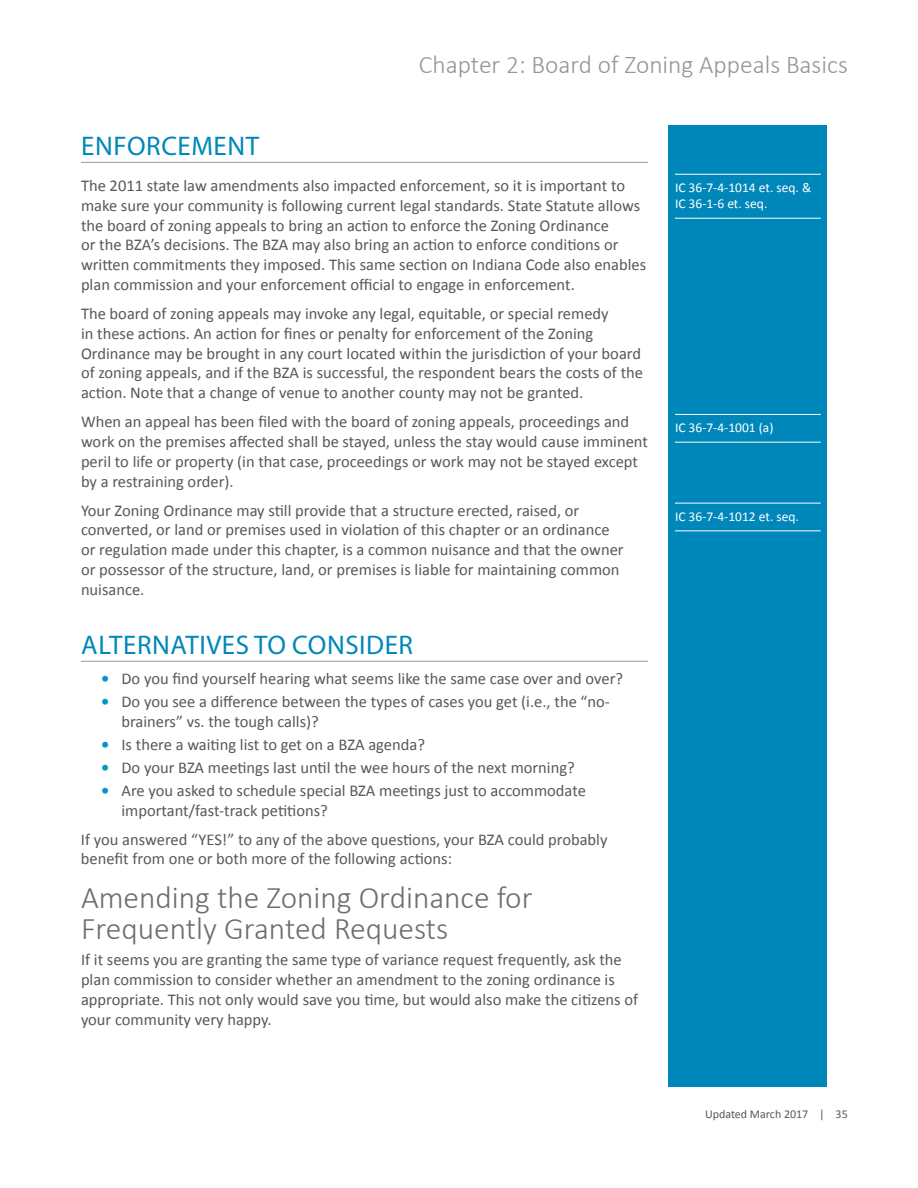
<style>
.page{position:relative;width:918px;height:1188px;background:#fff}
.page>*{position:absolute;margin:0;border:0;box-sizing:border-box;transform-origin:0 0}
.t1{font:300 31.5px/31.5px "Calibri";color:#6c6d70}
.t2{font:27px "Myriad Pro";letter-spacing:.02em;color:#0087ba}
.t3{font:300 25.5px "Calibri";color:#939598}
.t4{font:16.5px/19.8px "Calibri";color:#57585a}
.t5{font:13.5px/16.2px "Calibri";color:#fff}
.t6{font:12px "Calibri";color:#57585a}
.s1{font-weight:700;color:#0098c6}
</style>
<div class="page">
<div style="left:669px;top:125px;width:158px;height:961px;background:#0087ba"></div>
<hr style="left:81px;top:162px;width:567px;height:1px;background:#95979a">
<hr style="left:81px;top:661px;width:567px;height:1px;background:#95979a">
<hr style="left:675px;top:174px;width:146px;height:1px;background:#fff">
<hr style="left:675px;top:218px;width:146px;height:1px;background:#fff">
<hr style="left:675px;top:414px;width:146px;height:1px;background:#fff">
<hr style="left:675px;top:442px;width:146px;height:1px;background:#fff">
<hr style="left:675px;top:503px;width:146px;height:1px;background:#fff">
<hr style="left:675px;top:530px;width:146px;height:1px;background:#fff">
<h3 class="t3" style="left:419px;top:49px;width:430px">Chapter 2: Board of Zoning Appeals Basics</h3>
<h2 class="t2" style="left:81px;top:130px;width:82px">ENFORCEMEN</h2>
<h2 class="t2" style="left:246px;top:130px;width:15px">T</h2>
<p class="t4" style="left:81px;top:176px;width:567px">The 2011 state law amendments also impacted enforcement, so it is important to make sure your community is following current legal standards. State Statute allows the board of zoning appeals to bring an action to enforce the Zoning Ordinance<br>or the BZA’s decisions. The BZA may also bring an action to enforce conditions or written commitments they imposed. This same section on Indiana Code also enables plan commission and your enforcement official to engage in enforcement.</p>
<p class="t4" style="left:81px;top:304px;width:564px">The board of zoning appeals may invoke any legal, equitable, or special remedy<br>in these actions. An action for fines or penalty for enforcement of the Zoning Ordinance may be brought in any court located within the jurisdiction of your board of zoning appeals, and if the BZA is successful, the respondent bears the costs of the action. Note that a change of venue to another county may not be granted.</p>
<p class="t4" style="left:81px;top:412px;width:569px">When an appeal has been filed with the board of zoning appeals, proceedings and work on the premises affected shall be stayed, unless the stay would cause imminent peril to life or property (in that case, proceedings or work may not be stayed except by a restraining order).</p>
<p class="t4" style="left:81px;top:500px;width:544px">Your Zoning Ordinance may still provide that a structure erected, raised, or converted, or land or premises used in violation of this chapter or an ordinance or regulation made under this chapter, is a common nuisance and that the owner or possessor of the structure, land, or premises is liable for maintaining common nuisance.</p>
<h2 class="t2" style="left:81px;top:628px;width:31px">ALTERNATI</h2>
<h2 class="t2" style="left:206px;top:628px;width:136px">VES TO CONSIDER</h2>
<p class="t4" style="left:101px;top:669px;width:523px"><span class="s1">•</span> Do you find yourself hearing what seems like the same case over and over?</p>
<p class="t4" style="left:121px;top:692px;width:490px;text-indent:-20px"><span class="s1">•</span> Do you see a difference between the types of cases you get (i.e., the “no&shy;brainers” vs. the tough calls)?</p>
<p class="t4" style="left:101px;top:734px;width:325px"><span class="s1">•</span> Is there a waiting list to get on a BZA agenda?</p>
<p class="t4" style="left:101px;top:757px;width:475px"><span class="s1">•</span> Do your BZA meetings last until the wee hours of the next morning?</p>
<p class="t4" style="left:121px;top:781px;width:466px;text-indent:-20px"><span class="s1">•</span> Are you asked to schedule special BZA meetings just to accommodate important/fast-track petitions?</p>
<p class="t4" style="left:81px;top:829px;width:528px">If you answered “YES!” to any of the above questions, your BZA could probably benefit from one or both more of the following actions:</p>
<h1 class="t1" style="left:81px;top:880px;width:453px">Amending the Zoning Ordinance for<br>Frequently Granted Requests</h1>
<p class="t4" style="left:81px;top:950px;width:559px">If it seems you are granting the same type of variance request frequently, ask the plan commission to consider whether an amendment to the zoning ordinance is appropriate. This not only would save you time, but would also make the citizens of your community very happy.</p>
<p class="t5" style="left:675px;top:179px;width:138px">IC 36-7-4-1014 et. seq. &amp;<br>IC 36-1-6 et. seq.</p>
<p class="t5" style="left:675px;top:420px;width:100px">IC 36-7-4-1001 (a)</p>
<p class="t5" style="left:675px;top:508px;width:125px">IC 36-7-4-1012 et. seq.</p>
<p class="t6" style="left:705px;top:1106px;width:144px">Updated March 2017 | 35</p>
</div>
